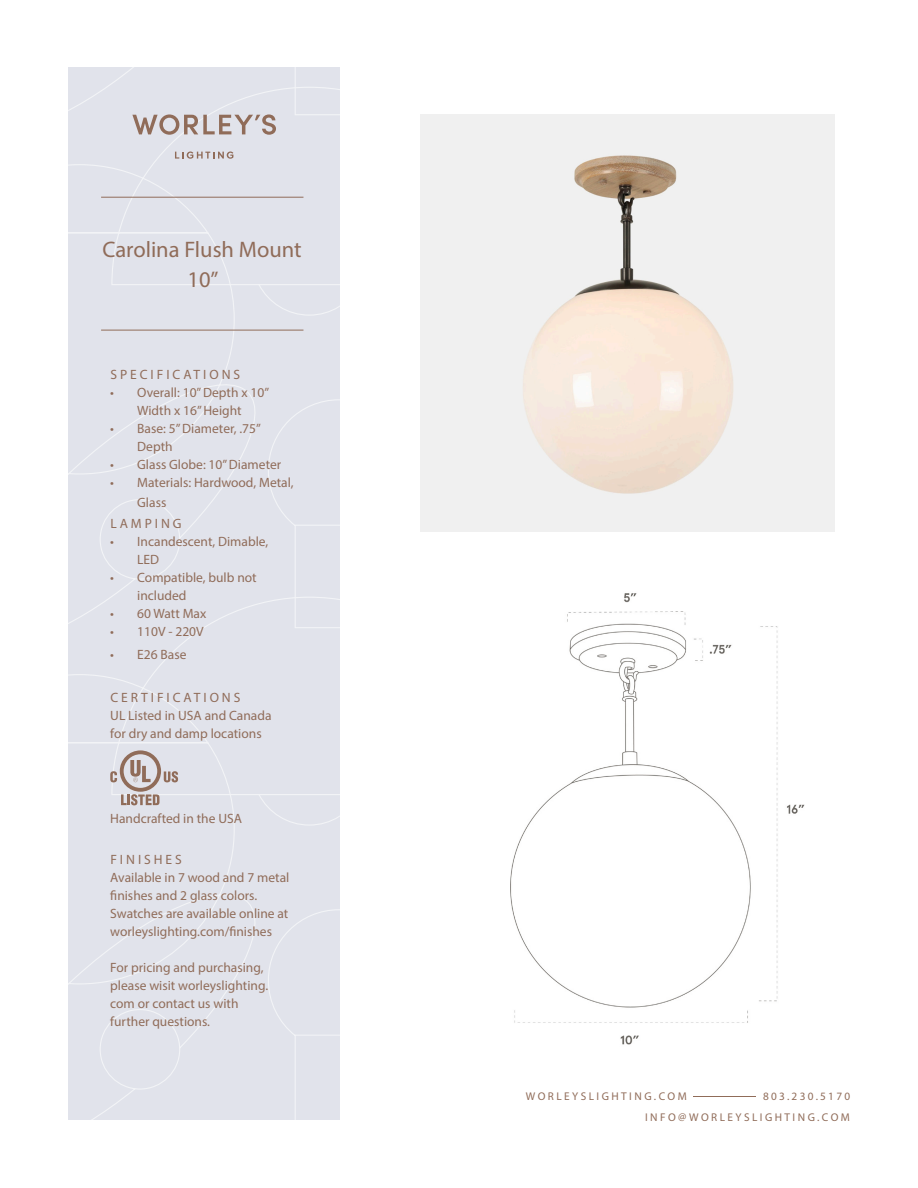
<style>
.page{position:relative;width:918px;height:1188px;background:#fff}
.page>*{position:absolute;margin:0;border:0;box-sizing:border-box;transform-origin:0 0}
.t1{font:22.5px/30px "Myriad Pro";color:#906c59;text-align:center}
.t2{font:13.5px/18px "Myriad Pro";color:#906c59}
.t3{font:13.5px "Myriad Pro";letter-spacing:.22em;color:#906c59}
.t4{font:11.25px "Myriad Pro";letter-spacing:.22em;color:#906c59}
.t5{font:11.25px "Myriad Pro";letter-spacing:.2em;color:#906c59}
</style>
<div class="page">
<img style="left:421px;top:114px;width:414px;height:418px">
<hr style="left:694px;top:1096px;width:62px;height:1px;background:#906c59">
<div style="left:68px;top:146px;width:272px;height:450px;background:#e1e3eb"></div>
<div style="left:68px;top:596px;width:272px;height:524px;background:#e1e3eb"></div>
<img style="left:511px;top:593px;width:293px;height:452px">
<svg style="left:110px;top:750px;width:68px;height:55px;background:#cac1c1"></svg>
<svg style="left:68px;top:68px;width:272px;height:78px;background:#dddde3"></svg>
<svg style="left:175px;top:152px;width:58px;height:7px"></svg>
<hr style="left:101px;top:197px;width:202px;height:1px;background:#906c59">
<hr style="left:101px;top:330px;width:202px;height:1px;background:#906c59">
<p class="t1" style="left:102px;top:234px;width:201px">Carolina Flush Mount<br>10”</p>
<p class="t3" style="left:110px;top:367px;width:131px">SPECIFICATIONS</p>
<p class="t2" style="left:110px;top:384px;width:160px;text-align:center">• Overall: 10” Depth x 10”<br>Width x 16” Height</p>
<p class="t2" style="left:137px;top:420px;width:125px;text-indent:-27px">• Base: 5” Diameter, .75”<br>Depth</p>
<p class="t2" style="left:110px;top:456px;width:172px">• Glass Globe: 10” Diameter</p>
<p class="t2" style="left:137px;top:473px;width:158px;line-height:19.5px;text-indent:-27px">• Materials: Hardwood, Metal,<br>Glass</p>
<p class="t3" style="left:110px;top:515px;width:73px">LAMPING</p>
<p class="t2" style="left:137px;top:532px;width:133px;text-indent:-27px">• Incandescent, Dimable,<br>LED</p>
<p class="t2" style="left:137px;top:568px;width:121px;text-indent:-27px">• Compatible, bulb not included</p>
<p class="t2" style="left:110px;top:604px;width:98px">• 60 Watt Max</p>
<p class="t2" style="left:110px;top:622px;width:95px">• 110V - 220V</p>
<p class="t2" style="left:110px;top:645px;width:78px">• E26 Base</p>
<p class="t3" style="left:110px;top:689px;width:132px">CERTIFICATIONS</p>
<p class="t2" style="left:110px;top:706px;width:163px">UL Listed in USA and Canada for dry and damp locations</p>
<p class="t2" style="left:110px;top:810px;width:133px">Handcrafted in the USA</p>
<p class="t3" style="left:110px;top:851px;width:73px">FINISHES</p>
<p class="t2" style="left:110px;top:868px;width:181px">Available in 7 wood and 7 metal finishes and 2 glass colors.<br>Swatches are available online at worleyslighting.com/finishes</p>
<p class="t2" style="left:110px;top:958px;width:159px">For pricing and purchasing, please wisit worleyslighting. com or contact us with further questions.</p>
<p class="t4" style="left:526px;top:1089px;width:162px">WORLEYSLIGHTING.COM</p>
<p class="t5" style="left:763px;top:1089px;width:89px">803.230.5170</p>
<p class="t4" style="left:645px;top:1110px;width:206px">INFO@WORLEYSLIGHTING.COM</p>
</div>
